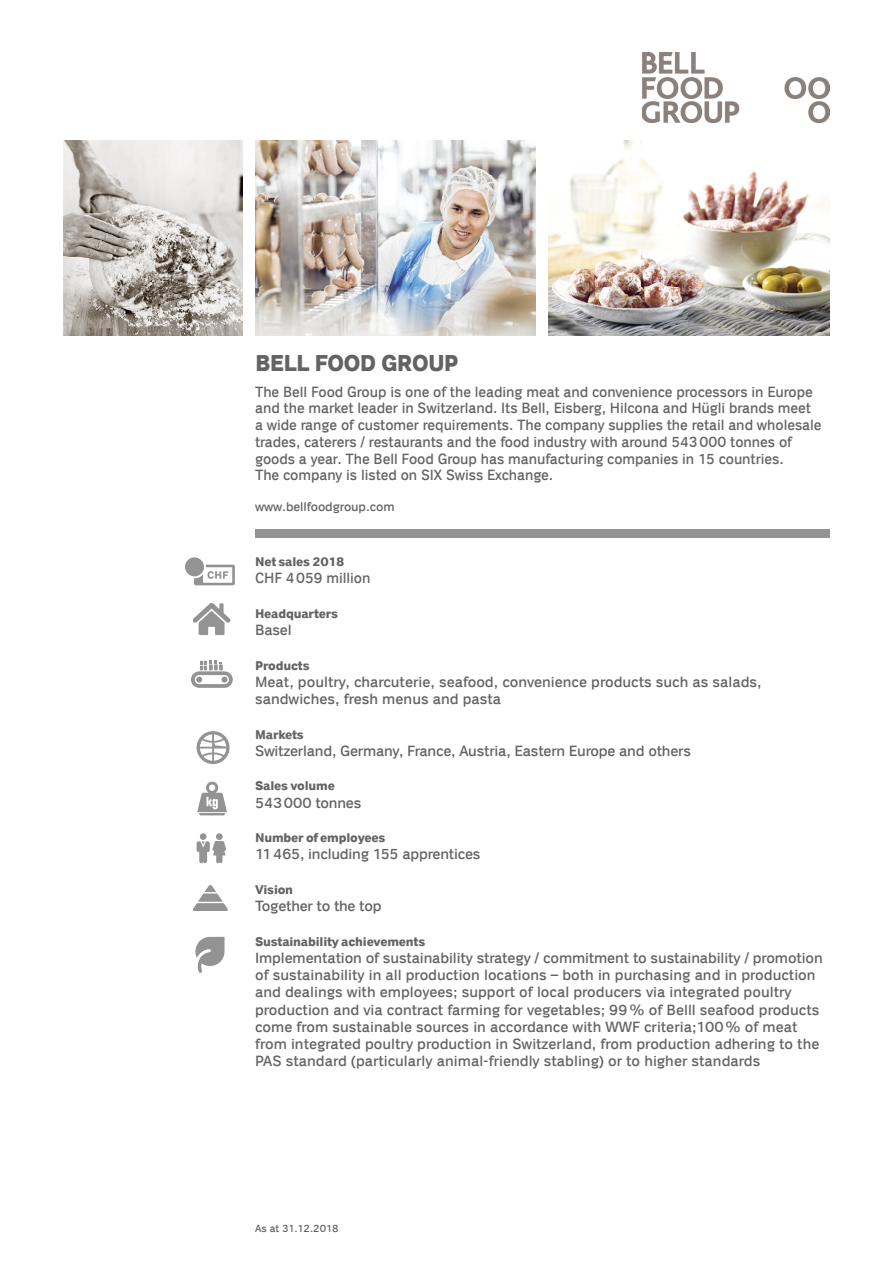
<style>
.page{position:relative;width:893px;height:1263px;background:#fff}
.page>*{position:absolute;margin:0;border:0;box-sizing:border-box;transform-origin:0 0}
.t1{font:700 23.25px "Coop";letter-spacing:-.04em;color:#636363}
.t2{font:15px/17.2px "Coop";letter-spacing:-.005em;color:#636363}
.t3{font:15px/16.6px "Coop";letter-spacing:-.005em;color:#636363;scale:.96 1}
.t4{font:700 12.75px "Coop";letter-spacing:-.015em;color:#636363}
.t5{font:12.75px "Coop";letter-spacing:-.005em;color:#636363}
.t6{font:10.5px "Coop";letter-spacing:-.015em;color:#636363}
</style>
<div class="page">
<svg style="left:194px;top:565px;width:41px;height:20px"></svg>
<div style="left:185px;top:557px;width:19px;height:19px;background:#939393;border-radius:50%"></div>
<svg style="left:192px;top:603px;width:39px;height:32px"></svg>
<svg style="left:191px;top:661px;width:42px;height:27px"></svg>
<svg style="left:197px;top:731px;width:33px;height:33px"></svg>
<svg style="left:197px;top:781px;width:30px;height:34px"></svg>
<svg style="left:197px;top:833px;width:29px;height:30px"></svg>
<svg style="left:192px;top:885px;width:36px;height:26px"></svg>
<svg style="left:195px;top:937px;width:30px;height:36px"></svg>
<img style="left:255px;top:140px;width:281px;height:196px">
<img style="left:548px;top:140px;width:281px;height:196px">
<div style="left:255px;top:529px;width:574px;height:9px;background:#939393"></div>
<img style="left:64px;top:140px;width:178px;height:196px">
<img style="left:642px;top:53px;width:187px;height:69px">
<h1 class="t1" style="left:255px;top:350px;width:205px">BELL FOOD GROUP</h1>
<p class="t3" style="left:255px;top:384px;width:592px">The Bell Food Group is one of the leading meat and convenience processors in Europe and the market leader in Switzerland. Its Bell, Eisberg, Hilcona and Hügli brands meet a wide range of customer requirements. The company supplies the retail and wholesale trades, caterers / restaurants and the food industry with around 543000 tonnes of goods a year. The Bell Food Group has manufacturing companies in 15 countries.<br>The company is listed on SIX Swiss Exchange.</p>
<p class="t5" style="left:255px;top:500px;width:141px">www.bellfoodgroup.com</p>
<p class="t4" style="left:255px;top:555px;width:91px">Net sales 2018</p>
<p class="t3" style="left:255px;top:570px;width:122px">CHF 4059 million</p>
<p class="t4" style="left:255px;top:606px;width:85px">Headquarters</p>
<p class="t2" style="left:255px;top:621px;width:38px">Basel</p>
<p class="t4" style="left:255px;top:658px;width:56px">Products</p>
<p class="t2" style="left:255px;top:673px;width:508px">Meat, poultry, charcuterie, seafood, convenience products such as salads, sandwiches, fresh menus and pasta</p>
<p class="t4" style="left:255px;top:727px;width:50px">Markets</p>
<p class="t2" style="left:255px;top:742px;width:437px">Switzerland, Germany, France, Austria, Eastern Europe and others</p>
<p class="t4" style="left:255px;top:779px;width:81px">Sales volume</p>
<p class="t2" style="left:255px;top:794px;width:108px">543 000 tonnes</p>
<p class="t4" style="left:255px;top:831px;width:132px">Number of employees</p>
<p class="t2" style="left:255px;top:846px;width:227px">11 465, including 155 apprentices</p>
<p class="t4" style="left:255px;top:882px;width:40px">Vision</p>
<p class="t2" style="left:255px;top:897px;width:128px">Together to the top</p>
<p class="t4" style="left:255px;top:934px;width:172px">Sustainability achievements</p>
<p class="t2" style="left:255px;top:949px;width:569px">Implementation of sustainability strategy / commitment to sustainability / promotion of sustainability in all production locations – both in purchasing and in production and dealings with employees; support of local producers via integrated poultry production and via contract farming for vegetables; 99 % of Belll seafood products come from sustainable sources in accordance with WWF criteria;100 % of meat from integrated poultry production in Switzerland, from production adhering to the PAS standard (particularly animal-friendly stabling) or to higher standards</p>
<p class="t6" style="left:255px;top:1223px;width:85px">As at 31.12.2018</p>
</div>
